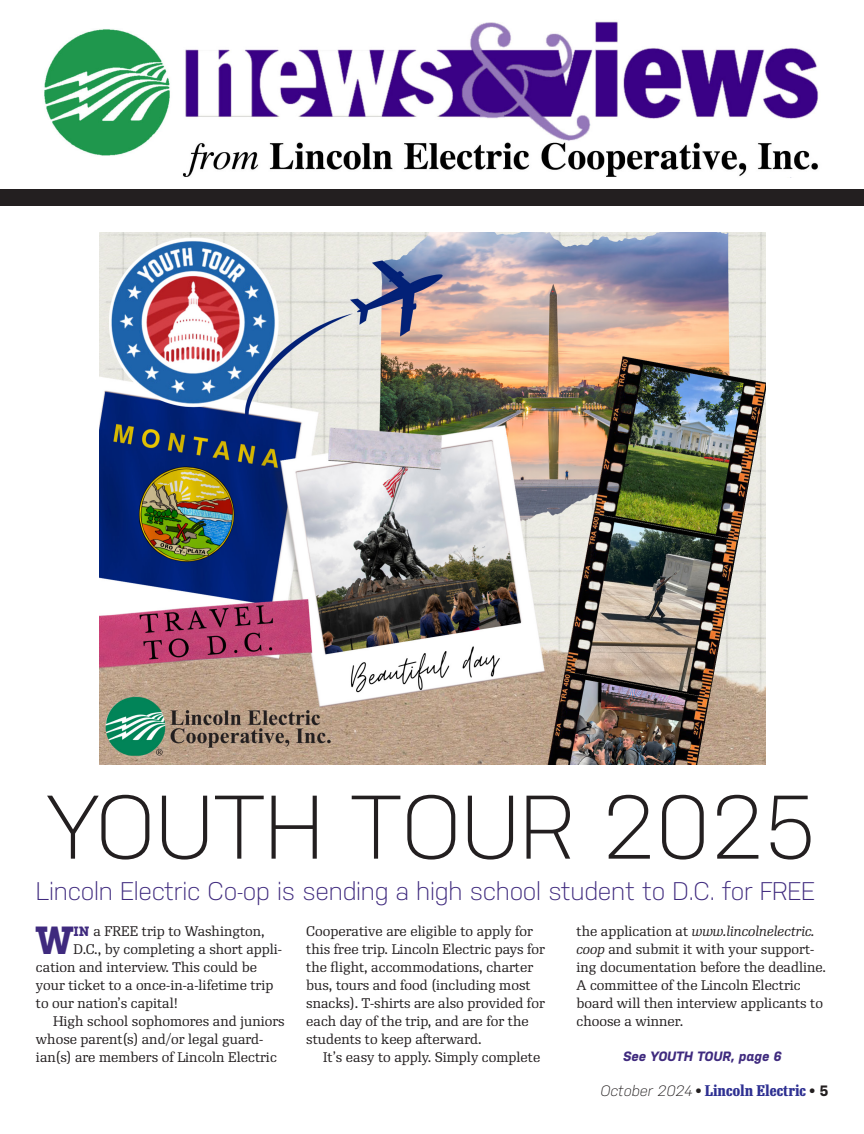
<style>
.page{position:relative;width:864px;height:1134px;background:#fff}
.page>*{position:absolute;margin:0;border:0;box-sizing:border-box;transform-origin:0 0}
.Headline{font:300 90px "Nudista";color:#231f20}
.Lead-in_copy_ragR{font:700 39.15px "Kulturista";color:#3f2a7e}
.Headline-2{font:300 25.5px "Nudista";letter-spacing:-.01em;color:#3f2a7e}
.t1{font:700 15px "Re Public Cond";color:#2e3092}
.Body_Copy_RePublic_ragR{font:13.5px/18px "Re Public";color:#231f20}
.Lead-in_copy_ragR-2{font:13.5px "Re Public";color:#231f20}
.jump_continued{font:italic 700 13.5px "Nudista";color:#3f2a7e}
.s1{font-family:"Kulturista";font-weight:700;color:#3f2a7e}
.s2{font-style:italic}
.s3{font-family:"Nudista";font-weight:300;font-style:italic;color:#231f20}
.s4{font-family:"Nudista";color:#231f20}
</style>
<div class="page">
<div style="left:0;top:190px;width:864px;height:16px;background:#231f20"></div>
<img style="left:44px;top:21px;width:775px;height:156px">
<img style="left:99px;top:232px;width:666px;height:533px">
<p class="Headline" style="left:47px;top:775px;width:772px">YOUTH TOUR 2025</p>
<p class="Headline-2" style="left:36px;top:876px;width:781px">Lincoln Electric Co-op is sending a high school student to D.C. for FREE</p>
<p class="Lead-in_copy_ragR" style="left:36px;top:918px;width:39px">W</p>
<p class="Lead-in_copy_ragR-2" style="left:74px;top:923px;width:193px"><span class="s1">IN</span> a FREE trip to Washington,</p>
<p class="Lead-in_copy_ragR-2" style="left:74px;top:941px;width:210px">D.C., by completing a short appli-</p>
<p class="Lead-in_copy_ragR-2" style="left:36px;top:959px;width:223px">cation and interview. This could be</p>
<p class="Lead-in_copy_ragR-2" style="left:36px;top:977px;width:239px">your ticket to a once-in-a-lifetime trip</p>
<p class="Lead-in_copy_ragR-2" style="left:36px;top:995px;width:144px">to our nation’s capital!</p>
<p class="Body_Copy_RePublic_ragR" style="left:36px;top:1013px;width:250px;text-indent:17px">High school sophomores and juniors whose parent(s) and/or legal guard&shy;ian(s) are members of Lincoln Electric</p>
<p class="Body_Copy_RePublic_ragR" style="left:306px;top:923px;width:240px">Cooperative are eligible to apply for this free trip. Lincoln Electric pays for the flight, accommodations, charter bus, tours and food (including most snacks). T-shirts are also provided for each day of the trip, and are for the students to keep afterward.</p>
<p class="Body_Copy_RePublic_ragR" style="left:323px;top:1049px;width:219px">It’s easy to apply. Simply complete</p>
<p class="Body_Copy_RePublic_ragR" style="left:577px;top:923px;width:251px">the application at <span class="s2">www.lincolnelectric. coop</span> and submit it with your support&shy;ing documentation before the deadline.<br>A committee of the Lincoln Electric board will then interview applicants to choose a winner.</p>
<p class="jump_continued" style="left:623px;top:1049px;width:160px">See YOUTH TOUR, page 6</p>
<p class="t1" style="left:600px;top:1081px;width:230px"><span class="s3">October 2024</span> <span class="s4">•</span> Lincoln Electric <span class="s4">• 5</span></p>
</div>
